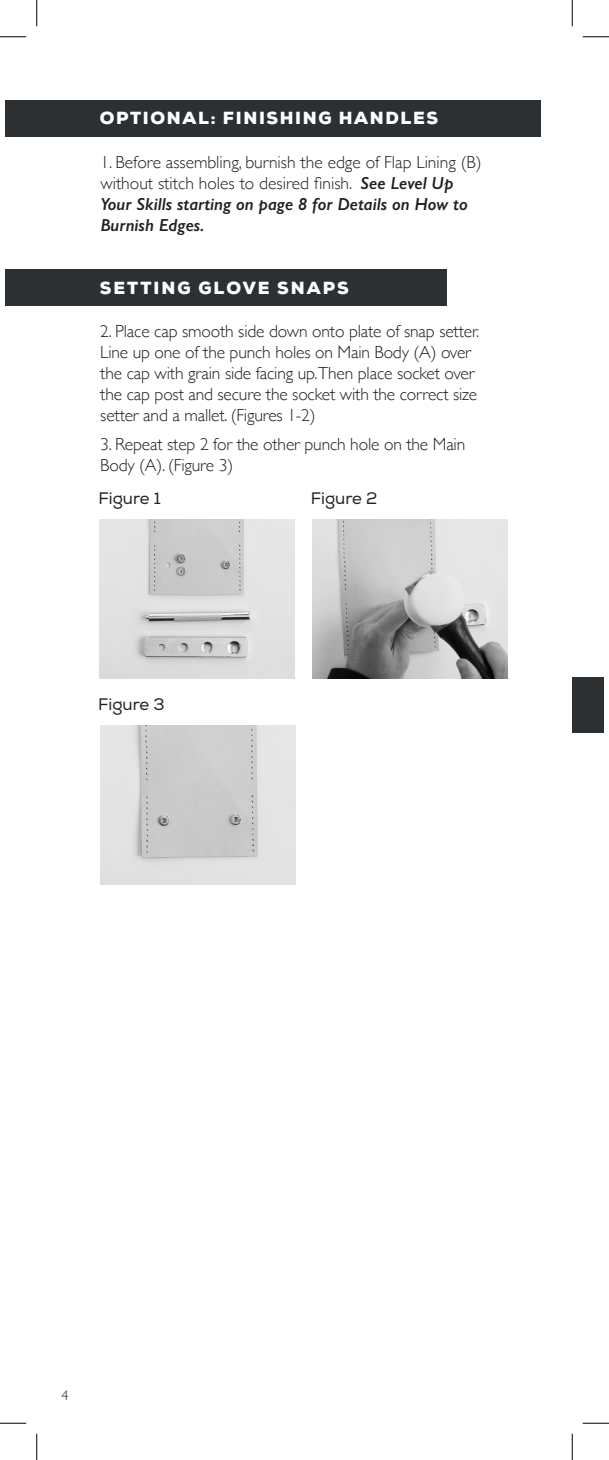
<style>
.page{position:relative;width:609px;height:1460px;background:#fff}
.page>*{position:absolute;margin:0;border:0;box-sizing:border-box;transform-origin:0 0}
.t1{font:300 17.5px/21px "Gill Sans";letter-spacing:-.01em;color:#231f20}
.t2{font:900 17.5px "Nexa";letter-spacing:.095em;color:#fff}
.t3{font:900 17.5px "Nexa";letter-spacing:.115em;color:#fff}
.t4{font:16.62px "Nexa";color:#231f20}
.t5{font:300 14px "Gill Sans";color:#231f20}
.s1{font-weight:600;font-style:italic}
</style>
<div class="page">
<div style="left:5px;top:269px;width:442px;height:37px;background:#2d3032"></div>
<div style="left:572px;top:677px;width:32px;height:55px;background:#2d3032"></div>
<div style="left:5px;top:100px;width:536px;height:36px;background:#2d3032"></div>
<img style="left:99px;top:519px;width:196px;height:159px">
<img style="left:100px;top:725px;width:195px;height:159px">
<img style="left:312px;top:519px;width:195px;height:159px">
<svg style="left:0;top:36px;width:26px;height:1px"></svg>
<svg style="left:583px;top:36px;width:26px;height:1px"></svg>
<svg style="left:0;top:1422px;width:26px;height:1px"></svg>
<svg style="left:583px;top:1422px;width:26px;height:1px"></svg>
<svg style="left:36px;top:0;width:1px;height:26px"></svg>
<svg style="left:36px;top:1433px;width:1px;height:27px"></svg>
<svg style="left:572px;top:0;width:1px;height:26px"></svg>
<svg style="left:572px;top:1433px;width:1px;height:27px"></svg>
<p class="t2" style="left:100px;top:107px;width:340px">OPTIONAL: FINISHING HANDLES</p>
<p class="t1" style="left:100px;top:151px;width:383px">1. Before assembling, burnish the edge of Flap Lining (B) without stitch holes to desired finish. <span class="s1">See Level Up Your Skills starting on page 8 for Details on How to Burnish Edges.</span></p>
<p class="t3" style="left:100px;top:276px;width:251px">SETTING GLOVE SNAPS</p>
<p class="t1" style="left:100px;top:319px;width:380px">2. Place cap smooth side down onto plate of snap setter.<br>Line up one of the punch holes on Main Body (A) over the cap with grain side facing up.Then place socket over the cap post and secure the socket with the correct size setter and a mallet. (Figures 1-2)</p>
<p class="t1" style="left:100px;top:432px;width:366px">3. Repeat step 2 for the other punch hole on the Main<br>Body (A). (Figure 3)</p>
<p class="t4" style="left:99px;top:488px;width:64px">Figure 1</p>
<p class="t4" style="left:98px;top:694px;width:68px">Figure 3</p>
<p class="t4" style="left:311px;top:488px;width:68px">Figure 2</p>
<p class="t5" style="left:62px;top:1384px;width:8px">4</p>
</div>
